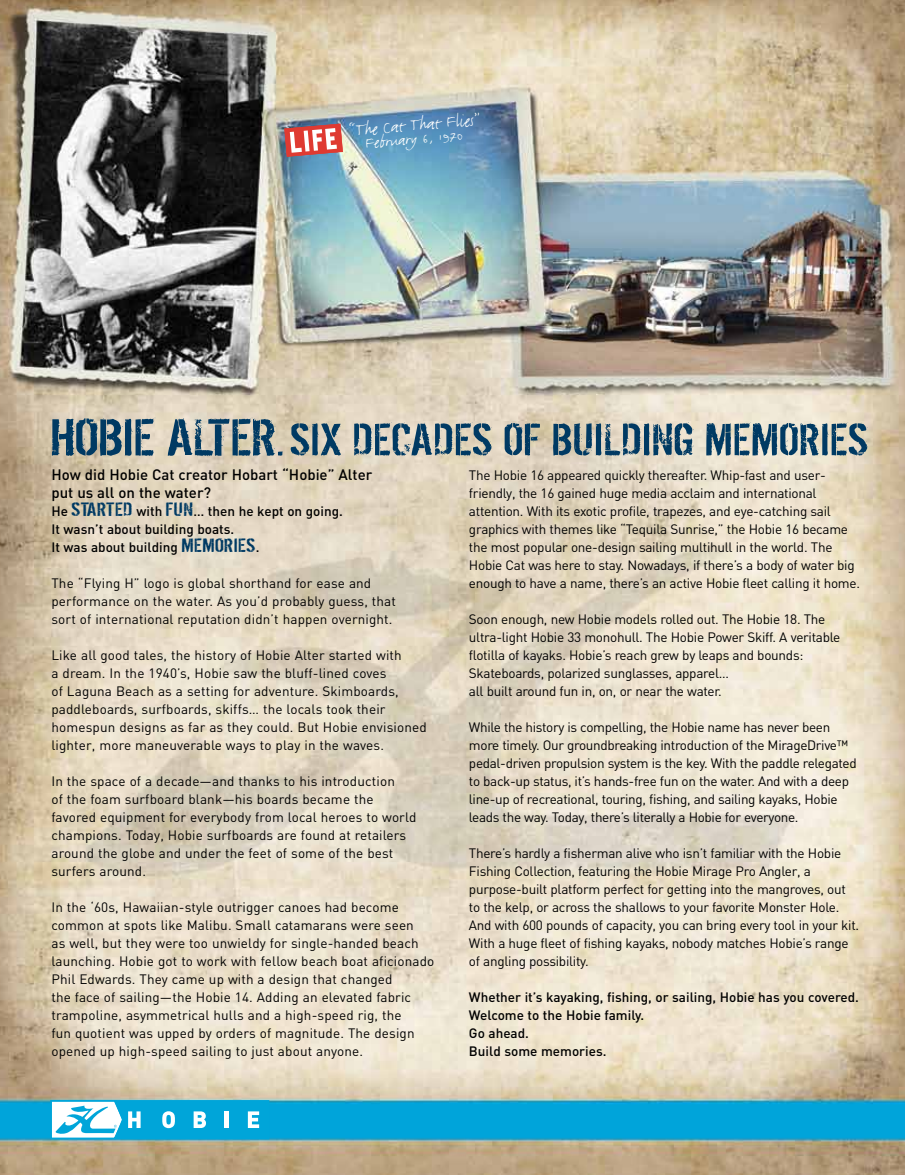
<style>
.page{position:relative;width:905px;height:1175px;background:#fff}
.page>*{position:absolute;margin:0;border:0;box-sizing:border-box;transform-origin:0 0}
.t1{font:49.5px "Dirty Ego";letter-spacing:.01em;color:#003a63;scale:1.2 1}
.t2{font:19.5px "FF Justlefthand";color:#fff}
.t3{font:18px "FF Justlefthand";color:#fff}
.t4{font:16.05px/19.2px "Myriad";color:#000}
.t5{font:500 15px/18px "DIN";color:#000}
.t6{font:13.5px/18px "DIN";letter-spacing:-.02em;color:#000}
.t7{font:13.5px/18px "DIN";letter-spacing:.01em;color:#000}
.t8{font:500 13.5px/18px "DIN";color:#000}
.s1{font-size:57px}
.s2{font-family:"Dirty Ego";font-weight:400;font-size:21px;color:#003a63}
</style>
<div class="page">
<img style="left:0;top:0;width:904px;height:1174px">
<svg style="left:284px;top:124px;width:59px;height:33px"></svg>
<svg style="left:49px;top:1098px;width:221px;height:42px"></svg>
<h2 class="t2" style="left:348px;top:118px;width:133px;rotate:-5deg">“The Cat That Flies”</h2>
<h3 class="t3" style="left:364px;top:132px;width:100px;rotate:-5deg">February 6, 1970</h3>
<h1 class="t1" style="left:50px;top:414px;width:683px"><span class="s1">HOBIE ALTER.</span>SIX DECADES OF BUILDING MEMORIES</h1>
<p class="t5" style="left:51px;top:465px;width:322px">How did Hobie Cat creator Hobart “Hobie” Alter put us all on the water?</p>
<p class="t8" style="left:51px;top:501px;width:293px">He <span class="s2">STARTED</span> with <span class="s2">FUN</span>… then he kept on going.<br>It wasn’t about building boats.<br>It was about building <span class="s2">MEMORIES</span>.</p>
<p class="t7" style="left:51px;top:574px;width:346px">The “Flying H” logo is global shorthand for ease and performance on the water. As you’d probably guess, that sort of international reputation didn’t happen overnight.</p>
<p class="t7" style="left:51px;top:646px;width:377px">Like all good tales, the history of Hobie Alter started with<br>a dream. In the 1940’s, Hobie saw the bluff-lined coves<br>of Laguna Beach as a setting for adventure. Skimboards, paddleboards, surfboards, skiffs… the locals took their homespun designs as far as they could. But Hobie envisioned lighter, more maneuverable ways to play in the waves.</p>
<p class="t7" style="left:51px;top:772px;width:366px">In the space of a decade—and thanks to his introduction<br>of the foam surfboard blank—his boards became the favored equipment for everybody from local heroes to world champions. Today, Hobie surfboards are found at retailers around the globe and under the feet of some of the best surfers around.</p>
<p class="t7" style="left:51px;top:898px;width:384px">In the ‘60s, Hawaiian-style outrigger canoes had become common at spots like Malibu. Small catamarans were seen<br>as well, but they were too unwieldy for single-handed beach launching. Hobie got to work with fellow beach boat aficionado Phil Edwards. They came up with a design that changed<br>the face of sailing—the Hobie 14. Adding an elevated fabric trampoline, asymmetrical hulls and a high-speed rig, the<br>fun quotient was upped by orders of magnitude. The design opened up high-speed sailing to just about anyone.</p>
<p class="t4" style="left:54px;top:1000px;width:137px">Font DIN medium<br>Pantone Blue 2965U<br>Off White 4% yellow</p>
<p class="t6" style="left:469px;top:466px;width:392px">The Hobie 16 appeared quickly thereafter. Whip-fast and user&shy;friendly, the 16 gained huge media acclaim and international attention. With its exotic profile, trapezes, and eye-catching sail graphics with themes like “Tequila Sunrise,” the Hobie 16 became the most popular one-design sailing multihull in the world. The Hobie Cat was here to stay. Nowadays, if there’s a body of water big enough to have a name, there’s an active Hobie fleet calling it home.</p>
<p class="t6" style="left:469px;top:610px;width:373px">Soon enough, new Hobie models rolled out. The Hobie 18. The ultra-light Hobie 33 monohull. The Hobie Power Skiff. A veritable flotilla of kayaks. Hobie’s reach grew by leaps and bounds:<br>Skateboards, polarized sunglasses, apparel…<br>all built around fun in, on, or near the water.</p>
<p class="t6" style="left:469px;top:717px;width:389px">While the history is compelling, the Hobie name has never been more timely. Our groundbreaking introduction of the MirageDrive™ pedal-driven propulsion system is the key. With the paddle relegated to back-up status, it’s hands-free fun on the water. And with a deep line-up of recreational, touring, fishing, and sailing kayaks, Hobie leads the way. Today, there’s literally a Hobie for everyone.</p>
<p class="t6" style="left:469px;top:843px;width:392px">There’s hardly a fisherman alive who isn’t familiar with the Hobie Fishing Collection, featuring the Hobie Mirage Pro Angler, a purpose-built platform perfect for getting into the mangroves, out to the kelp, or across the shallows to your favorite Monster Hole.<br>And with 600 pounds of capacity, you can bring every tool in your kit.<br>With a huge fleet of fishing kayaks, nobody matches Hobie’s range of angling possibility.</p>
<p class="t8" style="left:469px;top:987px;width:391px">Whether it’s kayaking, fishing, or sailing, Hobie has you covered.<br>Welcome to the Hobie family.<br>Go ahead.<br>Build some memories.</p>
</div>
